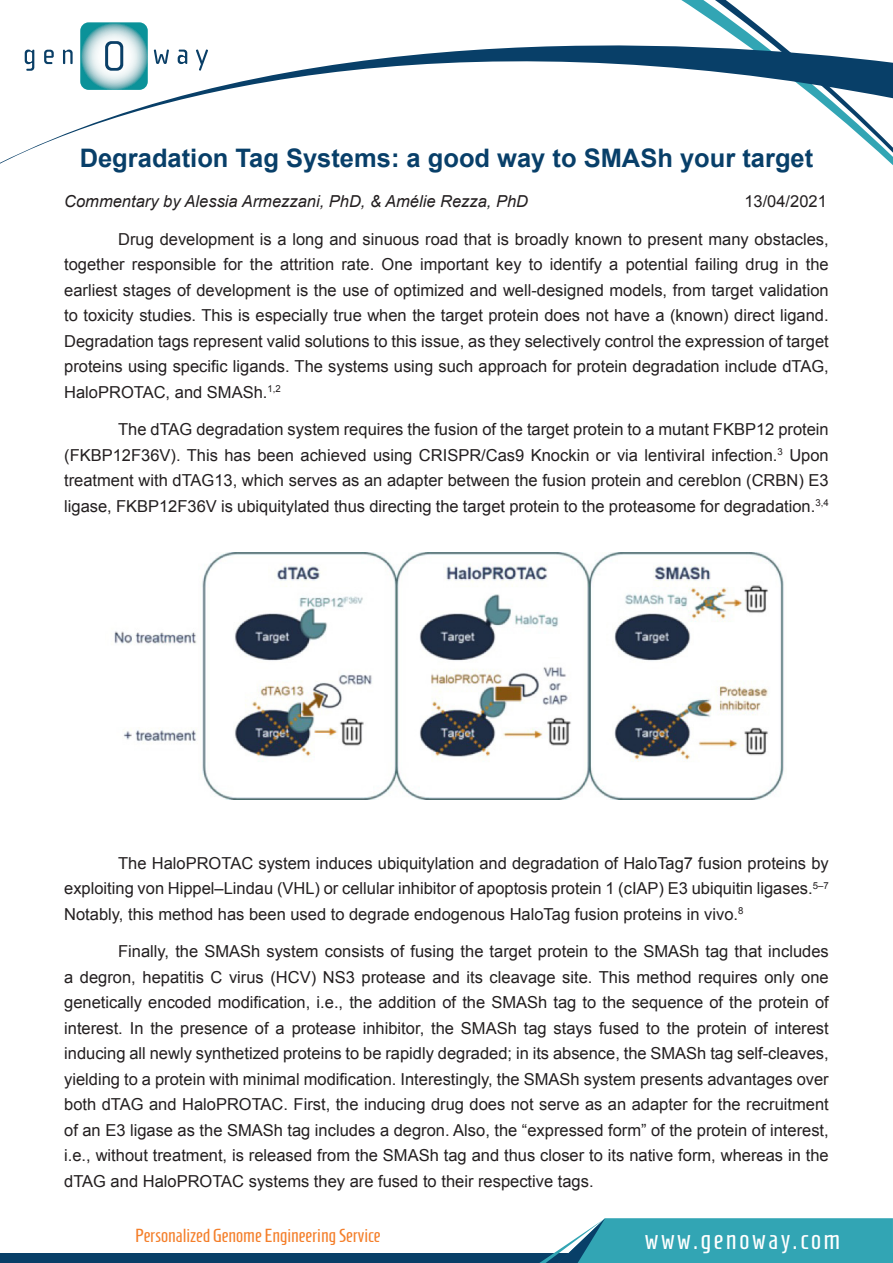
<style>
.page{position:relative;width:893px;height:1263px;background:#fff}
.page>*{position:absolute;margin:0;border:0;box-sizing:border-box;transform-origin:0 0}
.t1{font:26.85px "Homenaje";letter-spacing:.1em;color:#fff}
.t2{font:700 25.5px "Arial";color:#083f69}
.t3{font:18.9px "Homenaje";color:#f47f2b}
.t4{font:16.5px/25.5px "Arial";color:#231f20;text-align:justify}
.t5{font:italic 16.5px "Arial";color:#231f20}
</style>
<div class="page">
<svg style="left:0;top:45px;width:641px;height:119px"></svg>
<svg style="left:641px;top:0;width:252px;height:165px"></svg>
<svg style="left:25px;top:50px;width:9px;height:21px"></svg>
<svg style="left:44px;top:50px;width:10px;height:14px"></svg>
<svg style="left:63px;top:50px;width:10px;height:14px"></svg>
<svg style="left:154px;top:49px;width:15px;height:15px"></svg>
<svg style="left:178px;top:50px;width:9px;height:14px"></svg>
<svg style="left:196px;top:49px;width:12px;height:22px"></svg>
<svg style="left:80px;top:22px;width:68px;height:68px"></svg>
<div style="left:0;top:1253px;width:893px;height:10px;background:#083f68"></div>
<svg style="left:539px;top:1218px;width:354px;height:45px;background:#46aab8"></svg>
<img style="left:114px;top:553px;width:670px;height:247px">
<p class="t2" style="left:80px;top:141px;width:735px">Degradation Tag Systems: a good way to SMASh your target</p>
<p class="t5" style="left:64px;top:191px;width:465px">Commentary by Alessia Armezzani, PhD, &amp; Amélie Rezza, PhD</p>
<p class="t4" style="left:744px;top:189px;width:84px">13/04/2021</p>
<p class="t4" style="left:64px;top:226px;width:766px;text-indent:54px">Drug development is a long and sinuous road that is broadly known to present many obstacles, together responsible for the attrition rate. One important key to identify a potential failing drug in the earliest stages of development is the use of optimized and well-designed models, from target validation to toxicity studies. This is especially true when the target protein does not have a (known) direct ligand.<br>Degradation tags represent valid solutions to this issue, as they selectively control the expression of target proteins using specific ligands. The systems using such approach for protein degradation include dTAG, HaloPROTAC, and SMASh.<sup>1,2</sup></p>
<p class="t4" style="left:64px;top:417px;width:766px;text-indent:54px">The dTAG degradation system requires the fusion of the target protein to a mutant FKBP12 protein (FKBP12F36V). This has been achieved using CRISPR/Cas9 Knockin or via lentiviral infection.<sup>3</sup> Upon treatment with dTAG13, which serves as an adapter between the fusion protein and cereblon (CRBN) E3 ligase, FKBP12F36V is ubiquitylated thus directing the target protein to the proteasome for degradation.<sup>3,4</sup></p>
<p class="t4" style="left:64px;top:850px;width:766px;text-indent:54px">The HaloPROTAC system induces ubiquitylation and degradation of HaloTag7 fusion proteins by exploiting von Hippel–Lindau (VHL) or cellular inhibitor of apoptosis protein 1 (cIAP) E3 ubiquitin ligases.<sup>5–7<br></sup>Notably, this method has been used to degrade endogenous HaloTag fusion proteins in vivo.<sup>8</sup></p>
<p class="t4" style="left:64px;top:939px;width:766px;text-indent:54px">Finally, the SMASh system consists of fusing the target protein to the SMASh tag that includes a degron, hepatitis C virus (HCV) NS3 protease and its cleavage site. This method requires only one genetically encoded modification, i.e., the addition of the SMASh tag to the sequence of the protein of interest. In the presence of a protease inhibitor, the SMASh tag stays fused to the protein of interest inducing all newly synthetized proteins to be rapidly degraded; in its absence, the SMASh tag self-cleaves, yielding to a protein with minimal modification. Interestingly, the SMASh system presents advantages over both dTAG and HaloPROTAC. First, the inducing drug does not serve as an adapter for the recruitment of an E3 ligase as the SMASh tag includes a degron. Also, the “expressed form” of the protein of interest, i.e., without treatment, is released from the SMASh tag and thus closer to its native form, whereas in the dTAG and HaloPROTAC systems they are fused to their respective tags.</p>
<p class="t3" style="left:135px;top:1225px;width:247px">Personalized Genome Engineering Service</p>
<p class="t1" style="left:645px;top:1224px;width:197px">www.genoway.com</p>
</div>
